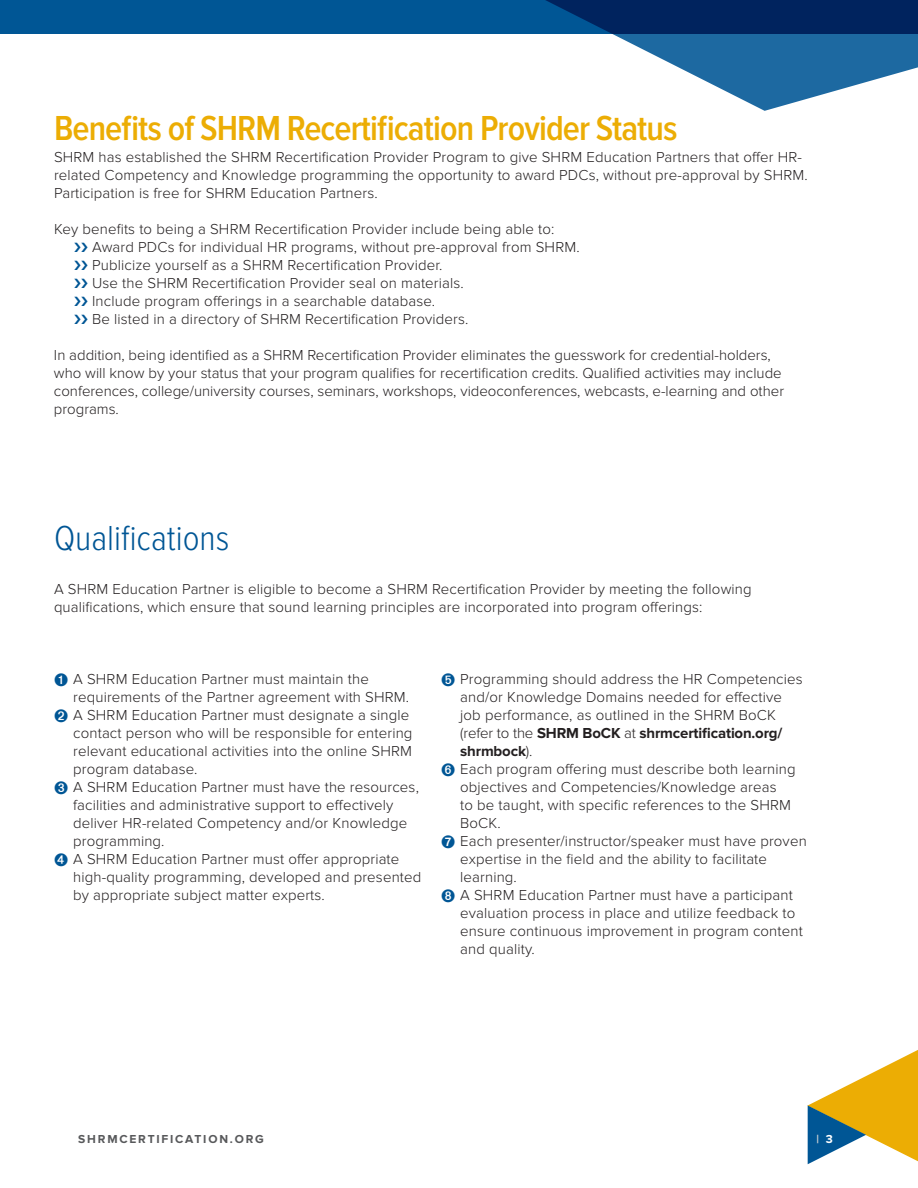
<style>
.page{position:relative;width:918px;height:1188px;background:#fff}
.page>*{position:absolute;margin:0;border:0;box-sizing:border-box;transform-origin:0 0}
.t1{font:600 36px "Proxima Nova Cond";letter-spacing:-.025em;color:#ecad04}
.t2{font:300 36px "Proxima Nova Cond";color:#005695}
.t3{font:300 15px/18px "Proxima Nova";letter-spacing:.01em;color:#231f20}
.t4{font:700 15px "Proxima Nova";letter-spacing:-.01em;color:#231f20}
.t5{font:700 12px "Proxima Nova";letter-spacing:.15em;color:#58595b}
.t6{font:700 12px "Proxima Nova";color:#d1d3d4}
.s1{color:#005695}
.s2{font-weight:300}
.s3{color:#fff}
</style>
<div class="page">
<svg style="left:807px;top:1050px;width:111px;height:115px"></svg>
<div style="left:0;top:0;width:918px;height:33px;background:#005695"></div>
<svg style="left:471px;top:0;width:447px;height:111px"></svg>
<h1 class="t1" style="left:54px;top:108px;width:625px">Benefits of SHRM Recertification Provider Status</h1>
<p class="t3" style="left:54px;top:148px;width:755px">SHRM has established the SHRM Recertification Provider Program to give SHRM Education Partners that offer HR&shy;related Competency and Knowledge programming the opportunity to award PDCs, without pre-approval by SHRM.<br>Participation is free for SHRM Education Partners.</p>
<p class="t3" style="left:92px;top:220px;width:489px;text-indent:-38px">Key benefits to being a SHRM Recertification Provider include being able to:<br>Award PDCs for individual HR programs, without pre-approval from SHRM.<br>Publicize yourself as a SHRM Recertification Provider.<br>Use the SHRM Recertification Provider seal on materials.<br>Include program offerings in a searchable database.<br>Be listed in a directory of SHRM Recertification Providers.</p>
<p class="t3" style="left:54px;top:346px;width:732px">In addition, being identified as a SHRM Recertification Provider eliminates the guesswork for credential-holders, who will know by your status that your program qualifies for recertification credits. Qualified activities may include conferences, college/university courses, seminars, workshops, videoconferences, webcasts, e-learning and other programs.</p>
<h1 class="t2" style="left:54px;top:518px;width:177px">Qualifications</h1>
<p class="t3" style="left:54px;top:580px;width:699px">A SHRM Education Partner is eligible to become a SHRM Recertification Provider by meeting the following qualifications, which ensure that sound learning principles are incorporated into program offerings:</p>
<p class="t3" style="left:54px;top:670px;width:316px"><span class="s1">➊</span> A SHRM Education Partner must maintain the</p>
<p class="t3" style="left:73px;top:688px;width:337px">requirements of the Partner agreement with SHRM.</p>
<p class="t3" style="left:54px;top:706px;width:357px"><span class="s1">➋</span> A SHRM Education Partner must designate a single</p>
<p class="t3" style="left:73px;top:724px;width:341px">contact person who will be responsible for entering</p>
<p class="t3" style="left:73px;top:742px;width:340px">relevant educational activities into the online SHRM</p>
<p class="t3" style="left:73px;top:760px;width:126px">program database.</p>
<p class="t3" style="left:54px;top:778px;width:366px"><span class="s1">➌</span> A SHRM Education Partner must have the resources,</p>
<p class="t3" style="left:73px;top:796px;width:322px">facilities and administrative support to effectively</p>
<p class="t3" style="left:73px;top:814px;width:336px">deliver HR-related Competency and/or Knowledge</p>
<p class="t3" style="left:73px;top:832px;width:93px">programming.</p>
<p class="t3" style="left:54px;top:850px;width:347px"><span class="s1">➍</span> A SHRM Education Partner must offer appropriate</p>
<p class="t3" style="left:73px;top:868px;width:350px">high-quality programming, developed and presented</p>
<p class="t3" style="left:73px;top:886px;width:253px">by appropriate subject matter experts.</p>
<p class="t3" style="left:441px;top:670px;width:363px"><span class="s1">➎</span> Programming should address the HR Competencies</p>
<p class="t3" style="left:460px;top:688px;width:323px">and/or Knowledge Domains needed for effective</p>
<p class="t3" style="left:460px;top:706px;width:317px">job performance, as outlined in the SHRM BoCK</p>
<p class="t4" style="left:460px;top:724px;width:324px"><span class="s2">(refer to the</span> SHRM BoCK <span class="s2">at</span> shrmcertification.org/</p>
<p class="t4" style="left:460px;top:742px;width:74px">shrmbock<span class="s2">).</span></p>
<p class="t3" style="left:441px;top:760px;width:356px"><span class="s1">➏</span> Each program offering must describe both learning</p>
<p class="t3" style="left:460px;top:778px;width:318px">objectives and Competencies/Knowledge areas</p>
<p class="t3" style="left:460px;top:796px;width:332px">to be taught, with specific references to the SHRM</p>
<p class="t3" style="left:460px;top:814px;width:42px">BoCK.</p>
<p class="t3" style="left:441px;top:832px;width:367px"><span class="s1">➐</span> Each presenter/instructor/speaker must have proven</p>
<p class="t3" style="left:460px;top:850px;width:308px">expertise in the field and the ability to facilitate</p>
<p class="t3" style="left:460px;top:868px;width:58px">learning.</p>
<p class="t3" style="left:441px;top:886px;width:353px"><span class="s1">➑</span> A SHRM Education Partner must have a participant</p>
<p class="t3" style="left:460px;top:904px;width:337px">evaluation process in place and utilize feedback to</p>
<p class="t3" style="left:460px;top:922px;width:344px">ensure continuous improvement in program content</p>
<p class="t3" style="left:460px;top:940px;width:76px">and quality.</p>
<p class="t5" style="left:78px;top:1132px;width:187px">SHRMCERTIFICATION.ORG</p>
<p class="t6" style="left:816px;top:1132px;width:18px">| <span class="s3">3</span></p>
</div>
